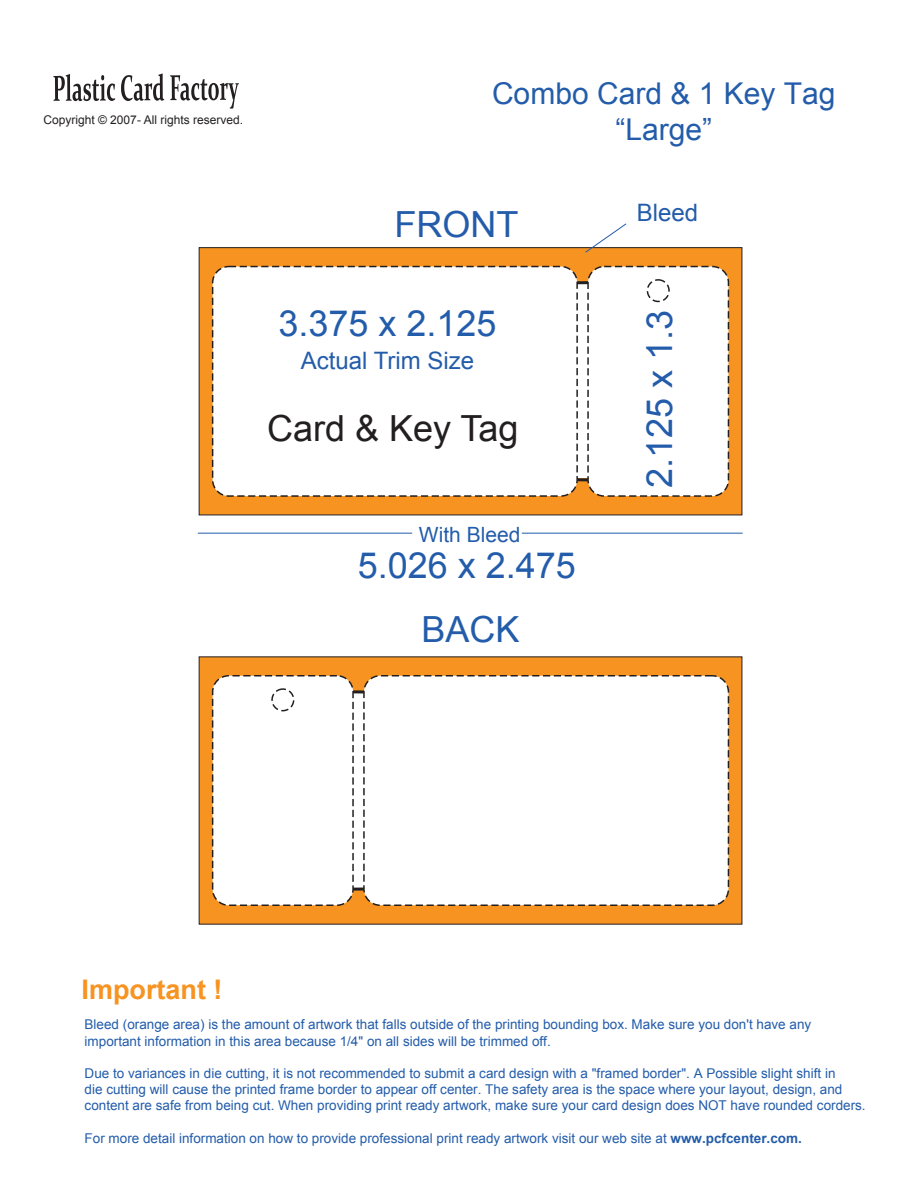
<style>
.page{position:relative;width:918px;height:1188px;background:#fff}
.page>*{position:absolute;margin:0;border:0;box-sizing:border-box;transform-origin:0 0}
.t1{font:36px "Arial";color:#235caa}
.t2{font:36px "Arial";color:#231f20}
.t3{font:30px/36px "Arial";color:#235caa;text-align:center}
.t4{font:700 27px "Arial";color:#f79321}
.t5{font:24px "Arial";color:#235caa}
.t6{font:21px "Arial";color:#235caa}
.t7{font:13.5px/16.2px "Arial";color:#235caa}
.t8{font:12px "Arial";color:#231f20}
.s1{font-weight:700}
</style>
<div class="page">
<div style="left:199px;top:657px;width:543px;height:267px;background:#f79321"></div>
<div style="left:336px;top:692px;width:28px;height:195px;background:#fff"></div>
<div style="left:364px;top:676px;width:364px;height:229px;background:#fff;border-radius:16px"></div>
<div style="left:363px;top:675px;width:366px;height:231px;border:2px dashed #231f20;border-radius:16px"></div>
<div style="left:213px;top:676px;width:140px;height:229px;background:#fff;border-radius:16px"></div>
<div style="left:212px;top:675px;width:142px;height:231px;border:2px dashed #231f20;border-radius:16px"></div>
<svg style="left:353px;top:690px;width:11px;height:3px"></svg>
<svg style="left:353px;top:888px;width:11px;height:3px"></svg>
<div style="left:271px;top:688px;width:23px;height:23px;border:2px dashed #231f20;border-radius:50%"></div>
<div style="left:199px;top:247px;width:543px;height:268px;background:#f79321;border:1px solid #231f20"></div>
<div style="left:577px;top:283px;width:28px;height:195px;background:#fff"></div>
<div style="left:213px;top:267px;width:364px;height:229px;background:#fff;border-radius:16px"></div>
<div style="left:212px;top:266px;width:366px;height:231px;border:2px dashed #231f20;border-radius:16px"></div>
<div style="left:588px;top:267px;width:140px;height:229px;background:#fff;border-radius:16px"></div>
<div style="left:587px;top:266px;width:142px;height:231px;border:2px dashed #231f20;border-radius:16px"></div>
<svg style="left:577px;top:281px;width:11px;height:3px"></svg>
<svg style="left:577px;top:478px;width:11px;height:3px"></svg>
<div style="left:647px;top:279px;width:23px;height:23px;border:2px dashed #231f20;border-radius:50%"></div>
<hr style="left:198px;top:533px;width:214px;height:1px;background:#235caa">
<hr style="left:522px;top:533px;width:221px;height:1px;background:#235caa">
<svg style="left:585px;top:223px;width:42px;height:30px"></svg>
<svg style="left:53px;top:73px;width:186px;height:36px"></svg>
<p class="t8" style="left:43px;top:112px;width:201px">Copyright © 2007- All rights reserved.</p>
<h2 class="t3" style="left:492px;top:76px;width:345px">Combo Card &amp; 1 Key Tag “Large”</h2>
<h1 class="t1" style="left:394px;top:201px;width:125px">FRONT</h1>
<h3 class="t5" style="left:637px;top:197px;width:63px">Bleed</h3>
<h1 class="t1" style="left:278px;top:299px;width:220px">3.375 x 2.125</h1>
<h3 class="t5" style="left:301px;top:344px;width:175px">Actual Trim Size</h3>
<h1 class="t2" style="left:267px;top:405px;width:253px">Card &amp; Key Tag</h1>
<h3 class="t6" style="left:419px;top:521px;width:103px">With Bleed</h3>
<h1 class="t1" style="left:358px;top:542px;width:220px">5.026 x 2.475</h1>
<h1 class="t1" style="left:422px;top:606px;width:100px">BACK</h1>
<h1 class="t1" style="left:636px;top:488px;width:180px;rotate:-90deg">2.125 x 1.3</h1>
<h3 class="t4" style="left:82px;top:972px;width:142px">Important !</h3>
<p class="t7" style="left:85px;top:1017px;width:728px">Bleed (orange area) is the amount of artwork that falls outside of the printing bounding box. Make sure you don't have any important information in this area because 1/4" on all sides will be trimmed off.</p>
<p class="t7" style="left:85px;top:1065px;width:783px">Due to variances in die cutting, it is not recommended to submit a card design with a "framed border". A Possible slight shift in<br>die cutting will cause the printed frame border to appear off center. The safety area is the space where your layout, design, and content are safe from being cut. When providing print ready artwork, make sure your card design does NOT have rounded corders.</p>
<p class="t7" style="left:85px;top:1130px;width:719px">For more detail information on how to provide professional print ready artwork visit our web site at <span class="s1">www.pcfcenter.com.</span></p>
</div>
